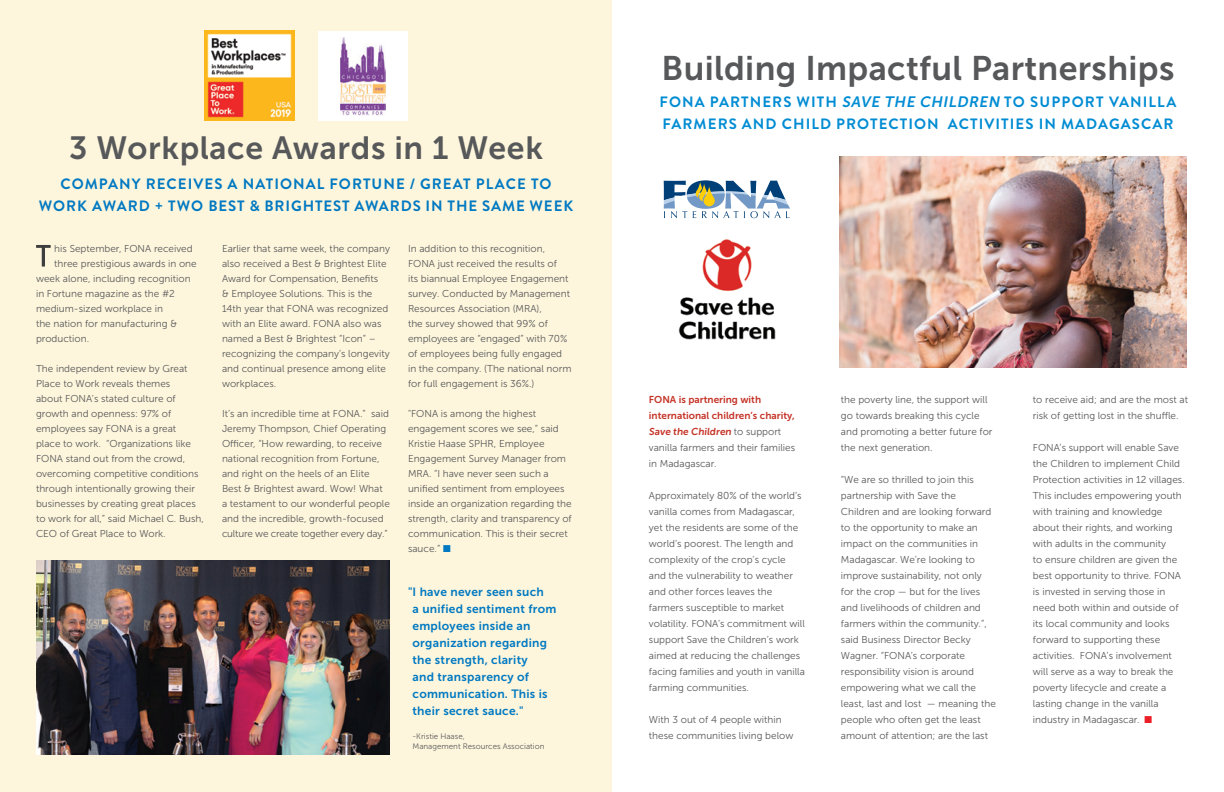
<style>
.page{position:relative;width:1224px;height:792px;background:#fff}
.page>*{position:absolute;margin:0;border:0;box-sizing:border-box;transform-origin:0 0}
.t1{font:34px "Museo Sans 700";letter-spacing:.01em;color:#57585a}
.t2{font:32px "Museo Sans 700";letter-spacing:.02em;color:#57585a}
.t3{font:700 15px/22px "Brandon Grotesque";letter-spacing:.07em;color:#008cd3}
.t4{font:700 15px/22px "Brandon Grotesque";letter-spacing:.065em;color:#0079c2;text-align:center}
.t5{font:12px/17px "Museo Sans 700";letter-spacing:.02em;color:#0079c2}
.t6{font:10px/16px "Museo Sans 300";color:#57585a}
.t7{font:10px/16px "Museo Sans 700";color:#c53327}
.t8{font:8px/10px "Museo Sans 300";color:#57585a}
.s1{color:#0079c2}
.s2{font-family:"Museo Sans 700";font-weight:400;font-style:italic}
.s3{font-family:"Museo Sans 300";color:#57585a}
.s4{color:#eb1e26}
</style>
<div class="page">
<img style="left:840px;top:157px;width:347px;height:211px">
<svg style="left:664px;top:180px;width:126px;height:38px"></svg>
<img style="left:678px;top:239px;width:98px;height:101px">
<div style="left:0;top:0;width:612px;height:792px;background:#fef6dc"></div>
<img style="left:205px;top:31px;width:90px;height:90px">
<div style="left:318px;top:31px;width:90px;height:90px;background:#fff"></div>
<img style="left:36px;top:560px;width:354px;height:194px">
<svg style="left:36px;top:245px;width:15px;height:22px"></svg>
<img style="left:340px;top:38px;width:46px;height:78px">
<h2 class="t2" style="left:69px;top:131px;width:475px">3 Workplace Awards in 1 Week</h2>
<h3 class="t4" style="left:39px;top:173px;width:536px">COMPANY RECEIVES A NATIONAL FORTUNE / GREAT PLACE TO<br>WORK AWARD + TWO BEST &amp; BRIGHTEST AWARDS IN THE SAME WEEK</h3>
<p class="t6" style="left:54px;top:241px;width:140px">his September, FONA received</p>
<p class="t6" style="left:54px;top:256px;width:144px">three prestigious awards in one</p>
<p class="t6" style="left:36px;top:271px;width:156px">week alone, including recognition</p>
<p class="t6" style="left:36px;top:286px;width:140px">in Fortune magazine as the #2</p>
<p class="t6" style="left:36px;top:301px;width:129px">medium-sized workplace in</p>
<p class="t6" style="left:36px;top:316px;width:143px">the nation for manufacturing &amp;</p>
<p class="t6" style="left:36px;top:331px;width:55px">production.</p>
<p class="t6" style="left:36px;top:362px;width:169px;line-height:15px">The independent review by Great<br>Place to Work reveals themes<br>about FONA’s stated culture of growth and openness: 97% of employees say FONA is a great<br>place to work. “Organizations like<br>FONA stand out from the crowd, overcoming competitive conditions through intentionally growing their businesses by creating great places to work for all,” said Michael C. Bush,<br>CEO of Great Place to Work.</p>
<p class="t6" style="left:222px;top:242px;width:169px;line-height:15px">Earlier that same week, the company also received a Best &amp; Brightest Elite<br>Award for Compensation, Benefits<br>&amp; Employee Solutions. This is the<br>14th year that FONA was recognized with an Elite award. FONA also was named a Best &amp; Brightest “Icon” – recognizing the company’s longevity and continual presence among elite workplaces.</p>
<p class="t6" style="left:222px;top:407px;width:169px;line-height:15px">It’s an incredible time at FONA.” said Jeremy Thompson, Chief Operating Officer, “How rewarding, to receive national recognition from Fortune, and right on the heels of an Elite Best &amp; Brightest award. Wow! What a testament to our wonderful people and the incredible, growth-focused culture we create together every day.”</p>
<p class="t6" style="left:408px;top:242px;width:165px;line-height:15px">In addition to this recognition,<br>FONA just received the results of<br>its biannual Employee Engagement survey. Conducted by Management<br>Resources Association (MRA),<br>the survey showed that 99% of employees are “engaged” with 70% of employees being fully engaged in the company. (The national norm for full engagement is 36%.)</p>
<p class="t6" style="left:408px;top:407px;width:165px;line-height:15px">"FONA is among the highest engagement scores we see,” said<br>Kristie Haase SPHR, Employee<br>Engagement Survey Manager from<br>MRA. “I have never seen such a unified sentiment from employees inside an organization regarding the strength, clarity and transparency of communication. This is their secret sauce.” <span class="s1">■</span></p>
<p class="t5" style="left:413px;top:584px;width:145px;text-indent:-4px">"I have never seen such<br>a unified sentiment from employees inside an organization regarding the strength, clarity<br>and transparency of communication. This is their secret sauce."</p>
<p class="t8" style="left:413px;top:731px;width:133px">-Kristie Haase,<br>Management Resources Association</p>
<h1 class="t1" style="left:662px;top:49px;width:514px">Building Impactful Partnerships</h1>
<h3 class="t3" style="left:660px;top:91px;width:518px">FONA PARTNERS WITH <span class="s2">SAVE THE CHILDREN</span> TO SUPPORT VANILLA<br>FARMERS AND CHILD PROTECTION ACTIVITIES IN MADAGASCAR</h3>
<p class="t7" style="left:649px;top:392px;width:147px">FONA is partnering with international children’s charity,<br>Save the Children <span class="s3">to support</span></p>
<p class="t6" style="left:649px;top:440px;width:148px">vanilla farmers and their families in Madagascar.</p>
<p class="t6" style="left:649px;top:488px;width:158px">Approximately 80% of the world’s vanilla comes from Madagascar, yet the residents are some of the world’s poorest. The length and complexity of the crop’s cycle and the vulnerability to weather and other forces leaves the farmers susceptible to market volatility. FONA’s commitment will support Save the Children’s work aimed at reducing the challenges facing families and youth in vanilla farming communities.</p>
<p class="t6" style="left:649px;top:712px;width:146px">With 3 out of 4 people within these communities living below</p>
<p class="t6" style="left:841px;top:392px;width:153px">the poverty line, the support will go towards breaking this cycle and promoting a better future for the next generation.</p>
<p class="t6" style="left:841px;top:472px;width:156px">“We are so thrilled to join this partnership with Save the<br>Children and are looking forward to the opportunity to make an impact on the communities in<br>Madagascar. We’re looking to improve sustainability, not only for the crop — but for the lives and livelihoods of children and farmers within the community.”, said Business Director Becky<br>Wagner. “FONA’s corporate responsibility vision is around empowering what we call the least, last and lost — meaning the people who often get the least amount of attention; are the last</p>
<p class="t6" style="left:1033px;top:392px;width:157px">to receive aid; and are the most at risk of getting lost in the shuffle.</p>
<p class="t6" style="left:1033px;top:440px;width:153px">FONA’s support will enable Save the Children to implement Child<br>Protection activities in 12 villages.<br>This includes empowering youth with training and knowledge about their rights, and working with adults in the community<br>to ensure children are given the best opportunity to thrive. FONA is invested in serving those in need both within and outside of its local community and looks forward to supporting these activities. FONA’s involvement will serve as a way to break the poverty lifecycle and create a lasting change in the vanilla industry in Madagascar. <span class="s4">■</span></p>
</div>
